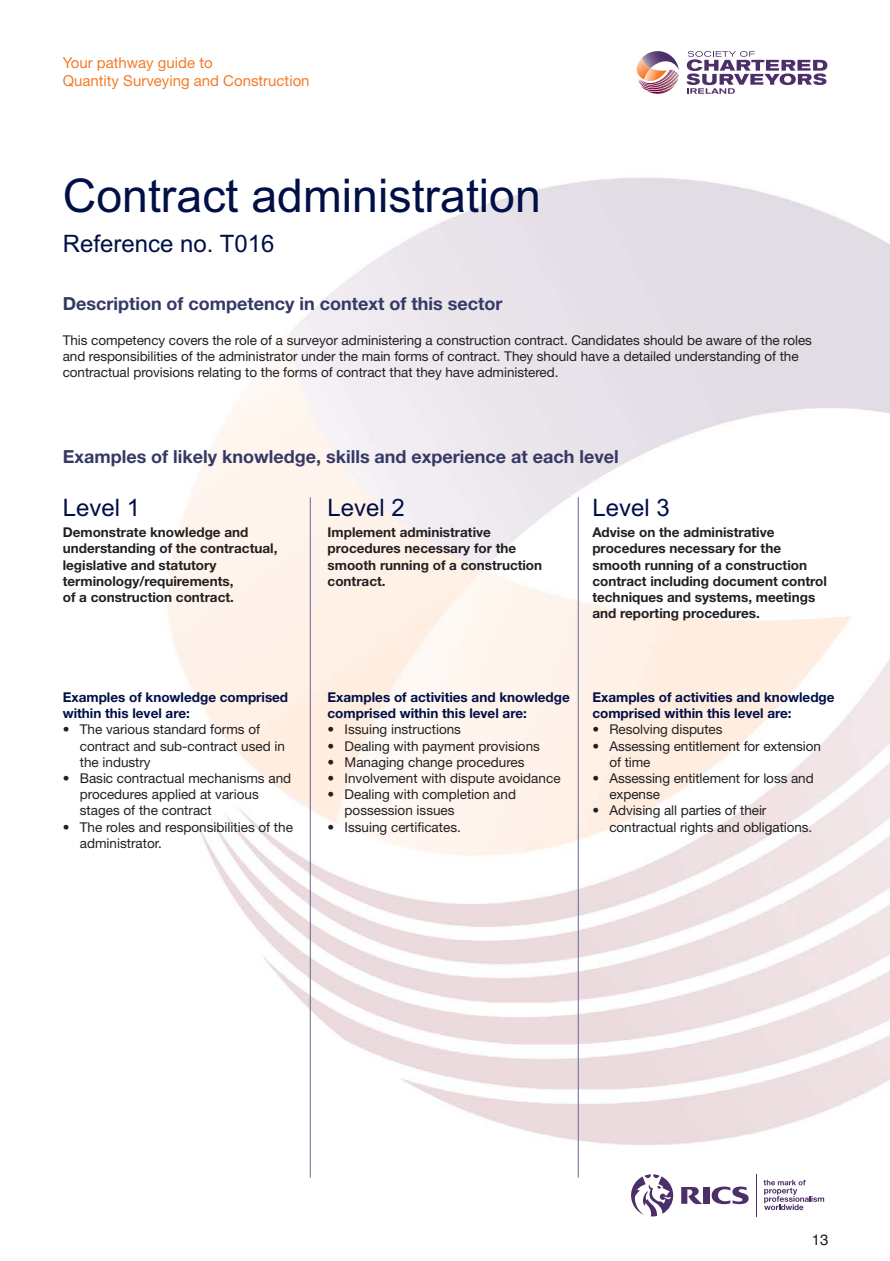
<style>
.page{position:relative;width:890px;height:1261px;background:#fff}
.page>*{position:absolute;margin:0;border:0;box-sizing:border-box;transform-origin:0 0}
.t1{font:46.5px "Arial";color:#000f46}
.t2{font:24px "Arial";color:#000f46}
.t3{font:700 18px "Helvetica Neue";color:#353965}
.t4{font:15px/18px "Helvetica Neue";color:#f47b29}
.t5{font:15px "Helvetica";color:#231f20}
.t6{font:13.5px/16.2px "Helvetica Neue";letter-spacing:-.005em;color:#231f20}
.t7{font:700 13.5px/16.2px "Helvetica Neue";color:#231f20}
.t8{font:700 13.5px/16.2px "Helvetica Neue";color:#000f46}
</style>
<div class="page">
<img style="left:168px;top:177px;width:722px;height:986px">
<hr style="left:310px;top:497px;width:1px;height:680px;background:#66678b">
<hr style="left:578px;top:497px;width:1px;height:680px;background:#66678b">
<svg style="left:711px;top:1186px;width:37px;height:17px"></svg>
<div style="left:703px;top:1186px;width:7px;height:17px;background:#4c2f69"></div>
<svg style="left:681px;top:1187px;width:20px;height:16px"></svg>
<svg style="left:631px;top:1174px;width:42px;height:42px"></svg>
<hr style="left:756px;top:1173px;width:1px;height:42px;background:#4c2f69">
<svg style="left:763px;top:1179px;width:61px;height:30px"></svg>
<svg style="left:636px;top:51px;width:43px;height:43px"></svg>
<svg style="left:686px;top:51px;width:141px;height:43px"></svg>
<p class="t4" style="left:63px;top:55px;width:248px">Your pathway guide to<br>Quantity Surveying and Construction</p>
<h1 class="t1" style="left:63px;top:179px;width:480px">Contract administration</h1>
<h2 class="t2" style="left:63px;top:234px;width:213px">Reference no. T016</h2>
<h3 class="t3" style="left:63px;top:297px;width:441px">Description of competency in context of this sector</h3>
<p class="t6" style="left:63px;top:333px;width:751px">This competency covers the role of a surveyor administering a construction contract. Candidates should be aware of the roles and responsibilities of the administrator under the main forms of contract. They should have a detailed understanding of the contractual provisions relating to the forms of contract that they have administered.</p>
<h3 class="t3" style="left:63px;top:450px;width:557px">Examples of likely knowledge, skills and experience at each level</h3>
<h2 class="t2" style="left:63px;top:499px;width:79px">Level 1</h2>
<p class="t7" style="left:63px;top:525px;width:216px">Demonstrate knowledge and understanding of the contractual, legislative and statutory terminology/requirements,<br>of a construction contract.</p>
<p class="t8" style="left:63px;top:690px;width:227px">Examples of knowledge comprised within this level are:</p>
<p class="t6" style="left:80px;top:722px;width:207px;text-indent:-17px">• The various standard forms of contract and sub-contract used in the industry</p>
<p class="t6" style="left:80px;top:771px;width:213px;text-indent:-17px">• Basic contractual mechanisms and procedures applied at various stages of the contract</p>
<p class="t6" style="left:80px;top:819px;width:215px;text-indent:-17px">• The roles and responsibilities of the administrator.</p>
<h2 class="t2" style="left:327px;top:499px;width:79px">Level 2</h2>
<p class="t7" style="left:327px;top:525px;width:216px">Implement administrative procedures necessary for the smooth running of a construction contract.</p>
<h2 class="t2" style="left:592px;top:499px;width:79px">Level 3</h2>
<p class="t7" style="left:592px;top:525px;width:236px">Advise on the administrative procedures necessary for the smooth running of a construction contract including document control techniques and systems, meetings and reporting procedures.</p>
<p class="t8" style="left:327px;top:690px;width:244px">Examples of activities and knowledge comprised within this level are:</p>
<p class="t6" style="left:327px;top:722px;width:135px">• Issuing instructions</p>
<p class="t6" style="left:327px;top:738px;width:214px">• Dealing with payment provisions</p>
<p class="t6" style="left:327px;top:755px;width:198px">• Managing change procedures</p>
<p class="t6" style="left:327px;top:771px;width:234px">• Involvement with dispute avoidance</p>
<p class="t6" style="left:344px;top:787px;width:173px;text-indent:-17px">• Dealing with completion and possession issues</p>
<p class="t6" style="left:327px;top:819px;width:135px">• Issuing certificates.</p>
<p class="t8" style="left:592px;top:690px;width:244px">Examples of activities and knowledge comprised within this level are:</p>
<p class="t6" style="left:592px;top:722px;width:132px">• Resolving disputes</p>
<p class="t6" style="left:609px;top:738px;width:213px;text-indent:-17px">• Assessing entitlement for extension of time</p>
<p class="t6" style="left:609px;top:771px;width:206px;text-indent:-17px">• Assessing entitlement for loss and expense</p>
<p class="t6" style="left:609px;top:803px;width:204px;text-indent:-17px">• Advising all parties of their contractual rights and obligations.</p>
<p class="t5" style="left:811px;top:1233px;width:18px">13</p>
</div>
